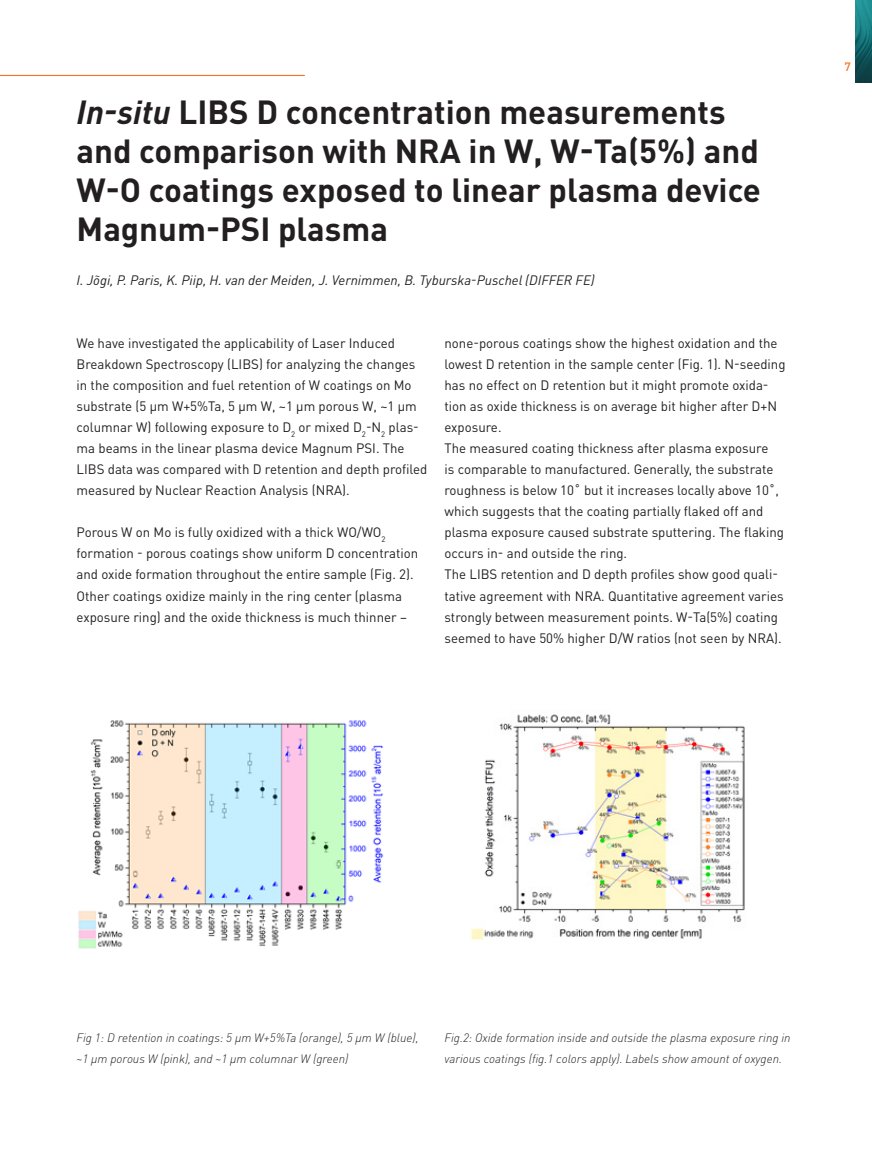
<style>
.page{position:relative;width:872px;height:1149px;background:#fff}
.page>*{position:absolute;margin:0;border:0;box-sizing:border-box;transform-origin:0 0}
.kop_klein{font:700 33px/39px "DINOT";color:#231f20}
.broodtekst{font:13.5px/21px "DINOT";color:#231f20}
.broodtekst-2{font:italic 13.5px "DINOT";color:#231f20}
.bijschrift{font:italic 300 12px/21px "DINOT";color:#231f20}
.t1{font:500 12px "DINOT";color:#f47321}
.s1{font-style:italic}
</style>
<div class="page">
<hr style="left:0;top:75px;width:305px;height:1px;background:#f47321">
<img style="left:856px;top:0;width:16px;height:83px">
<img style="left:78px;top:720px;width:306px;height:229px">
<img style="left:470px;top:714px;width:275px;height:226px">
<p class="kop_klein" style="left:77px;top:92px;width:686px"><span class="s1">In-situ</span> LIBS D concentration measurements and comparison with NRA in W, W-Ta(5%) and W-O coatings exposed to linear plasma device Magnum-PSI plasma</p>
<p class="broodtekst-2" style="left:77px;top:272px;width:519px">I. Jõgi, P. Paris, K. Piip, H. van der Meiden, J. Vernimmen, B. Tyburska-Puschel (DIFFER FE)</p>
<p class="broodtekst" style="left:77px;top:332px;width:352px">We have investigated the applicability of Laser Induced Breakdown Spectroscopy (LIBS) for analyzing the changes in the composition and fuel retention of W coatings on Mo substrate (5 μm W+5%Ta, 5 μm W, ~1 μm porous W, ~1 μm columnar W) following exposure to D<sub>2</sub> or mixed D<sub>2</sub>-N<sub>2</sub> plas&shy;ma beams in the linear plasma device Magnum PSI. The LIBS data was compared with D retention and depth profiled measured by Nuclear Reaction Analysis (NRA).</p>
<p class="broodtekst" style="left:77px;top:521px;width:343px">Porous W on Mo is fully oxidized with a thick WO/WO<sub>2 </sub>formation - porous coatings show uniform D concentration and oxide formation throughout the entire sample (Fig. 2).<br>Other coatings oxidize mainly in the ring center (plasma exposure ring) and the oxide thickness is much thinner –</p>
<p class="broodtekst" style="left:444px;top:332px;width:342px">none-porous coatings show the highest oxidation and the lowest D retention in the sample center (Fig. 1). N-seeding has no effect on D retention but it might promote oxida&shy;tion as oxide thickness is on average bit higher after D+N exposure.</p>
<p class="broodtekst" style="left:444px;top:437px;width:341px">The measured coating thickness after plasma exposure<br>is comparable to manufactured. Generally, the substrate roughness is below 10˚ but it increases locally above 10˚, which suggests that the coating partially flaked off and plasma exposure caused substrate sputtering. The flaking occurs in- and outside the ring.</p>
<p class="broodtekst" style="left:444px;top:563px;width:340px">The LIBS retention and D depth profiles show good quali&shy;tative agreement with NRA. Quantitative agreement varies strongly between measurement points. W-Ta(5%) coating seemed to have 50% higher D/W ratios (not seen by NRA).</p>
<p class="t1" style="left:844px;top:58px;width:8px">7</p>
<p class="bijschrift" style="left:77px;top:1026px;width:343px">Fig 1: D retention in coatings: 5 μm W+5%Ta (orange), 5 μm W (blue), ~1 μm porous W (pink), and ~1 μm columnar W (green)</p>
<p class="bijschrift" style="left:444px;top:1026px;width:347px">Fig.2: Oxide formation inside and outside the plasma exposure ring in various coatings (fig.1 colors apply). Labels show amount of oxygen.</p>
</div>
